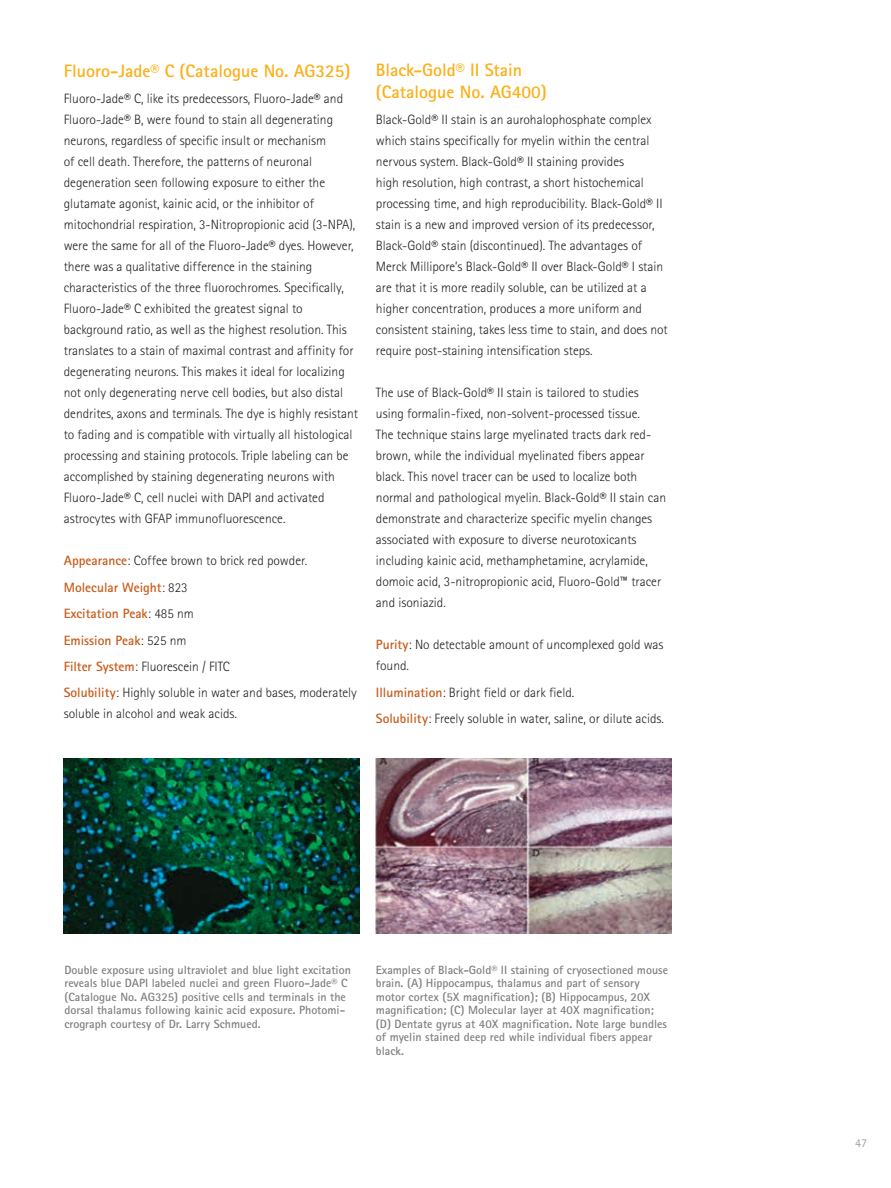
<style>
.page{position:relative;width:891px;height:1188px;background:#fff}
.page>*{position:absolute;margin:0;border:0;box-sizing:border-box;transform-origin:0 0}
.t1{font:700 18px/21.6px "Merck Sans Serif Pro";color:#fcaf17}
.t2{font:300 13.5px/21px "Merck Sans Serif Pro";color:#231f20}
.t3{font:700 12px/13.5px "Merck Sans Serif Pro";color:#7f8083}
.t4{font:12px "Merck Sans Serif Pro";color:#9fa1a4}
.s1{font-weight:700;color:#c85a19}
</style>
<div class="page">
<img style="left:64px;top:758px;width:296px;height:175px">
<img style="left:375px;top:758px;width:296px;height:175px">
<h1 class="t1" style="left:64px;top:60px;width:288px">Fluoro-Jade® C (Catalogue No. AG325)</h1>
<p class="t2" style="left:64px;top:88px;width:296px">Fluoro-Jade® C, like its predecessors, Fluoro-Jade® and Fluoro-Jade® B, were found to stain all degenerating neurons, regardless of specific insult or mechanism<br>of cell death. Therefore, the patterns of neuronal degeneration seen following exposure to either the glutamate agonist, kainic acid, or the inhibitor of mitochondrial respiration, 3-Nitropropionic acid (3-NPA), were the same for all of the Fluoro-Jade® dyes. However, there was a qualitative difference in the staining characteristics of the three fluorochromes. Specifically, Fluoro-Jade® C exhibited the greatest signal to background ratio, as well as the highest resolution. This translates to a stain of maximal contrast and affinity for degenerating neurons. This makes it ideal for localizing not only degenerating nerve cell bodies, but also distal dendrites, axons and terminals. The dye is highly resistant to fading and is compatible with virtually all histological processing and staining protocols. Triple labeling can be accomplished by staining degenerating neurons with Fluoro-Jade® C, cell nuclei with DAPI and activated astrocytes with GFAP immunofluorescence.</p>
<p class="t2" style="left:64px;top:548px;width:295px;line-height:26.4px"><span class="s1">Appearance</span>: Coffee brown to brick red powder.<br><span class="s1">Molecular Weight</span>: 823<br><span class="s1">Excitation Peak</span>: 485 nm<br><span class="s1">Emission Peak</span>: 525 nm<br><span class="s1">Filter System</span>: Fluorescein / FITC<br><span class="s1">Solubility</span>: Highly soluble in water and bases, moderately</p>
<p class="t2" style="left:64px;top:703px;width:175px">soluble in alcohol and weak acids.</p>
<h1 class="t1" style="left:376px;top:59px;width:172px">Black-Gold® II Stain (Catalogue No. AG400)</h1>
<p class="t2" style="left:376px;top:109px;width:293px">Black-Gold® II stain is an aurohalophosphate complex which stains specifically for myelin within the central nervous system. Black-Gold® II staining provides<br>high resolution, high contrast, a short histochemical processing time, and high reproducibility. Black-Gold® II stain is a new and improved version of its predecessor, Black-Gold® stain (discontinued). The advantages of Merck Millipore’s Black-Gold® II over Black-Gold® I stain are that it is more readily soluble, can be utilized at a higher concentration, produces a more uniform and consistent staining, takes less time to stain, and does not require post-staining intensification steps.</p>
<p class="t2" style="left:376px;top:382px;width:292px">The use of Black-Gold® II stain is tailored to studies using formalin-fixed, non-solvent-processed tissue.<br>The technique stains large myelinated tracts dark red&shy;brown, while the individual myelinated fibers appear black. This novel tracer can be used to localize both normal and pathological myelin. Black-Gold® II stain can demonstrate and characterize specific myelin changes associated with exposure to diverse neurotoxicants including kainic acid, methamphetamine, acrylamide, domoic acid, 3-nitropropionic acid, Fluoro-Gold™ tracer and isoniazid.</p>
<p class="t2" style="left:376px;top:634px;width:289px"><span class="s1">Purity</span>: No detectable amount of uncomplexed gold was found.</p>
<p class="t2" style="left:376px;top:679px;width:290px;line-height:26.4px"><span class="s1">Illumination</span>: Bright field or dark field.<br><span class="s1">Solubility</span>: Freely soluble in water, saline, or dilute acids.</p>
<p class="t3" style="left:64px;top:963px;width:288px">Double exposure using ultraviolet and blue light excitation reveals blue DAPI labeled nuclei and green Fluoro-Jade® C (Catalogue No. AG325) positive cells and terminals in the dorsal thalamus following kainic acid exposure. Photomi&shy;crograph courtesy of Dr. Larry Schmued.</p>
<p class="t3" style="left:376px;top:963px;width:294px">Examples of Black-Gold® II staining of cryosectioned mouse brain. (A) Hippocampus, thalamus and part of sensory motor cortex (5X magnification); (B) Hippocampus, 20X magnification; (C) Molecular layer at 40X magnification; (D) Dentate gyrus at 40X magnification. Note large bundles of myelin stained deep red while individual fibers appear black.</p>
<p class="t4" style="left:855px;top:1136px;width:13px">47</p>
</div>
